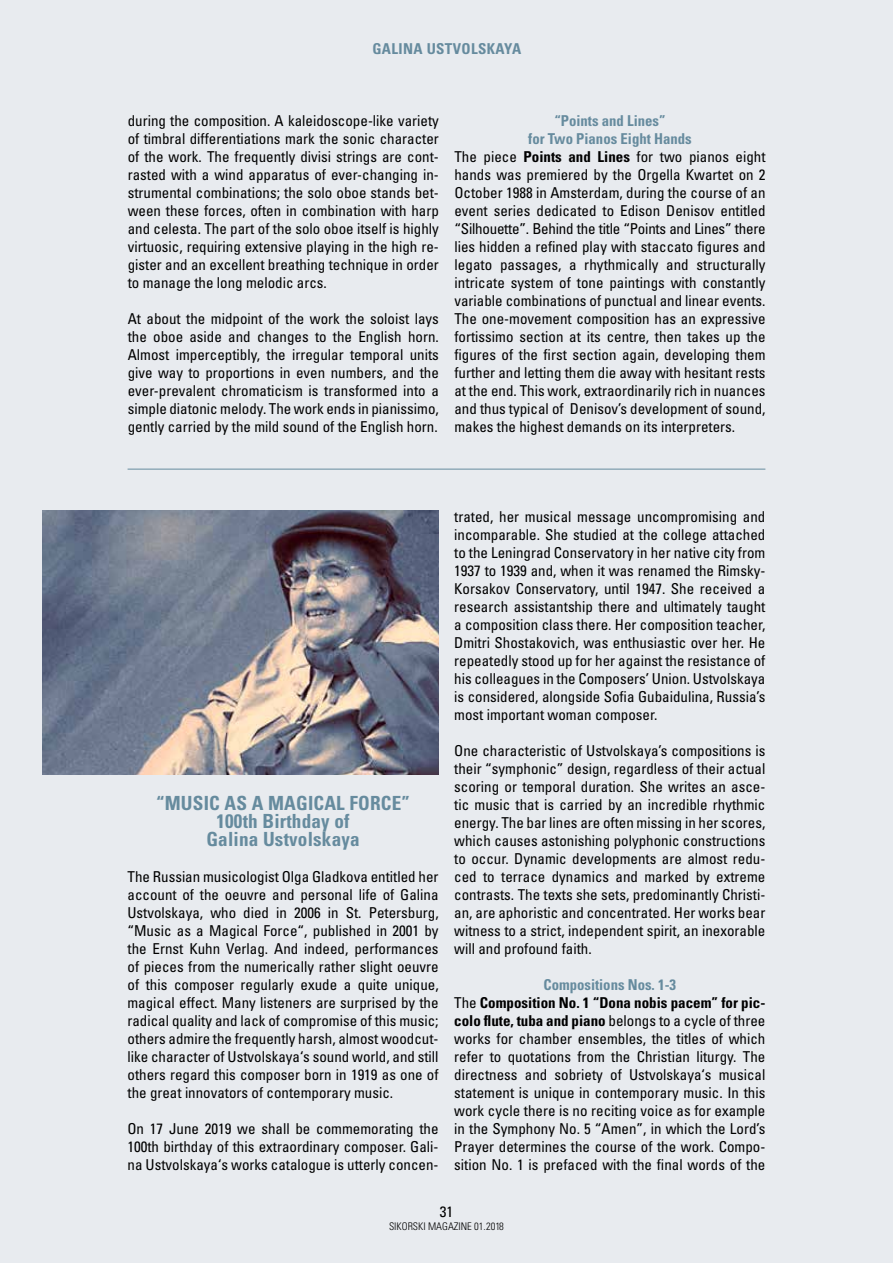
<style>
.page{position:relative;width:893px;height:1263px;background:#e8ebef}
.page>*{position:absolute;margin:0;border:0;box-sizing:border-box;transform-origin:0 0}
.t1{font:700 condensed 19.5px/18px "Univers LT Std";letter-spacing:.01em;color:#668b9e;text-align:center}
.t2{font:condensed 15px/18px "Univers LT Std";color:#000;text-align:justify}
.t3{font:700 condensed 15px "Univers LT Std";color:#668b9e}
.t4{font:700 condensed 15px "Univers LT Std";letter-spacing:.025em;color:#668b9e}
.t5{font:300 condensed 10.5px "Univers LT Std";color:#000}
.s1{font-weight:700}
.s2{font-weight:700;color:#668b9e}
</style>
<div class="page">
<img style="left:42px;top:510px;width:397px;height:264px">
<hr style="left:128px;top:469px;width:637px;height:1px;background:#668b9e">
<p class="t4" style="left:372px;top:39px;width:150px">GALINA USTVOLSKAYA</p>
<p class="t2" style="left:128px;top:111px;width:313px">during the composition. A kaleidoscope-like variety of timbral differentiations mark the sonic character of the work. The frequently divisi strings are cont&shy;rasted with a wind apparatus of ever-changing in&shy;strumental combinations; the solo oboe stands bet&shy;ween these forces, often in combination with harp and celesta. The part of the solo oboe itself is highly virtuosic, requiring extensive playing in the high re&shy;gister and an excellent breathing technique in order to manage the long melodic arcs.</p>
<p class="t2" style="left:128px;top:309px;width:313px">At about the midpoint of the work the soloist lays the oboe aside and changes to the English horn.<br>Almost imperceptibly, the irregular temporal units give way to proportions in even numbers, and the ever-prevalent chromaticism is transformed into a simple diatonic melody. The work ends in pianissimo, gently carried by the mild sound of the English horn.</p>
<p class="t3" style="left:554px;top:111px;width:113px">“Points and Lines”</p>
<p class="t3" style="left:528px;top:129px;width:165px">for Two Pianos Eight Hands</p>
<p class="t2" style="left:454px;top:147px;width:313px">The piece <span class="s1">Points and Lines</span> for two pianos eight</p>
<p class="t2" style="left:454px;top:165px;width:313px">hands was premiered by the Orgella Kwartet on 2</p>
<p class="t2" style="left:454px;top:183px;width:313px">October 1988 in Amsterdam, during the course of an</p>
<p class="t2" style="left:454px;top:201px;width:313px">event series dedicated to Edison Denisov entitled</p>
<p class="t2" style="left:454px;top:219px;width:313px">“Silhouette”. Behind the title “Points and Lines” there</p>
<p class="t2" style="left:454px;top:237px;width:313px">lies hidden a refined play with staccato figures and</p>
<p class="t2" style="left:454px;top:255px;width:313px">legato passages, a rhythmically and structurally</p>
<p class="t2" style="left:454px;top:273px;width:313px">intricate system of tone paintings with constantly</p>
<p class="t2" style="left:454px;top:291px;width:313px">variable combinations of punctual and linear events.</p>
<p class="t2" style="left:454px;top:309px;width:313px">The one-movement composition has an expressive</p>
<p class="t2" style="left:454px;top:327px;width:313px">fortissimo section at its centre, then takes up the</p>
<p class="t2" style="left:454px;top:345px;width:313px">figures of the first section again, developing them</p>
<p class="t2" style="left:454px;top:363px;width:313px">further and letting them die away with hesitant rests</p>
<p class="t2" style="left:454px;top:381px;width:313px">at the end. This work, extraordinarily rich in nuances</p>
<p class="t2" style="left:454px;top:399px;width:313px">and thus typical of Denisov’s development of sound,</p>
<p class="t2" style="left:454px;top:417px;width:282px">makes the highest demands on its interpreters.</p>
<h1 class="t1" style="left:156px;top:794px;width:255px">“MUSIC AS A MAGICAL FORCE”<br>100th Birthday of<br>Galina Ustvolskaya</h1>
<p class="t2" style="left:127px;top:867px;width:313px">The Russian musicologist Olga Gladkova entitled her account of the oeuvre and personal life of Galina Ustvolskaya, who died in 2006 in St. Petersburg, “Music as a Magical Force“, published in 2001 by the Ernst Kuhn Verlag. And indeed, performances of pieces from the numerically rather slight oeuvre of this composer regularly exude a quite unique, magical effect. Many listeners are surprised by the radical quality and lack of compromise of this music; others admire the frequently harsh, almost woodcut&shy;like character of Ustvolskaya‘s sound world, and still others regard this composer born in 1919 as one of the great innovators of contemporary music.</p>
<p class="t2" style="left:127px;top:1119px;width:313px">On 17 June 2019 we shall be commemorating the 100th birthday of this extraordinary composer. Gali&shy;na Ustvolskaya‘s works catalogue is utterly concen-</p>
<p class="t2" style="left:454px;top:507px;width:313px">trated, her musical message uncompromising and incomparable. She studied at the college attached to the Leningrad Conservatory in her native city from 1937 to 1939 and, when it was renamed the Rimsky-Korsakov Conservatory, until 1947. She received a research assistantship there and ultimately taught a composition class there. Her composition teacher, Dmitri Shostakovich, was enthusiastic over her. He repeatedly stood up for her against the resistance of his colleagues in the Composers’ Union. Ustvolskaya is considered, alongside Sofia Gubaidulina, Russia’s most important woman composer.</p>
<p class="t2" style="left:454px;top:741px;width:313px">One characteristic of Ustvolskaya’s compositions is their “symphonic” design, regardless of their actual scoring or temporal duration. She writes an asce&shy;tic music that is carried by an incredible rhythmic energy. The bar lines are often missing in her scores, which causes astonishing polyphonic constructions to occur. Dynamic developments are almost redu&shy;ced to terrace dynamics and marked by extreme contrasts. The texts she sets, predominantly Christi&shy;an, are aphoristic and concentrated. Her works bear witness to a strict, independent spirit, an inexorable will and profound faith.</p>
<p class="t2" style="left:454px;top:975px;width:313px;text-align:center"><span class="s2">Compositions Nos. 1-3<br></span>The <span class="s1">Composition No. 1 “Dona nobis pacem” for pic&shy;colo flute, tuba and piano</span> belongs to a cycle of three works for chamber ensembles, the titles of which refer to quotations from the Christian liturgy. The directness and sobriety of Ustvolskaya‘s musical statement is unique in contemporary music. In this work cycle there is no reciting voice as for example in the Symphony No. 5 “Amen”, in which the Lord’s Prayer determines the course of the work. Compo&shy;sition No. 1 is prefaced with the final words of the</p>
<p class="t2" style="left:440px;top:1202px;width:15px">31</p>
<p class="t5" style="left:389px;top:1219px;width:116px">SIKORSKI MAGAZINE 01.2018</p>
</div>
